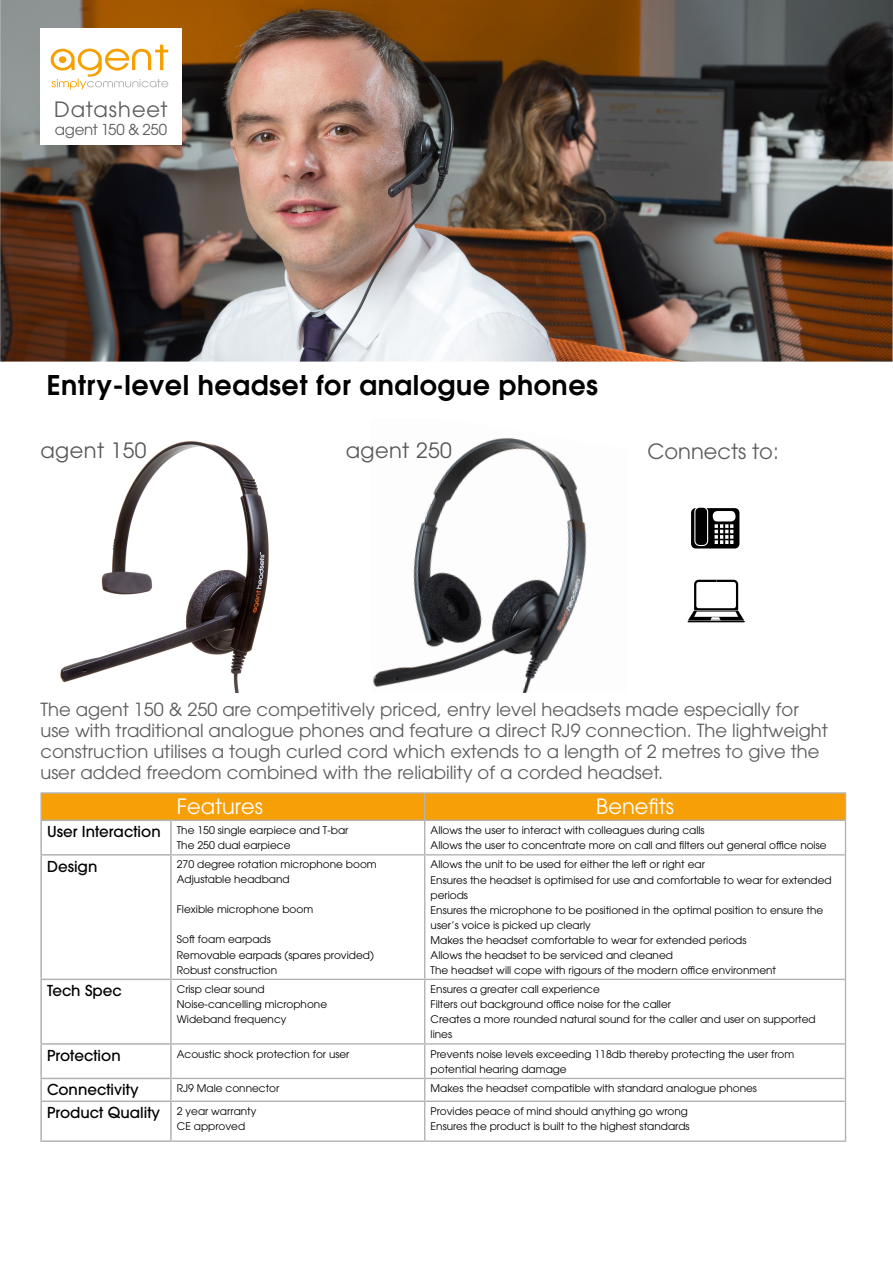
<style>
.page{position:relative;width:893px;height:1263px;background:#fff}
.page>*{position:absolute;margin:0;border:0;box-sizing:border-box;transform-origin:0 0}
.Precis{font:600 27px "ITC Avant Garde Pro";letter-spacing:.02em;color:#000}
.t1{font:21px "ITC Avant Garde Pro";color:#fff}
.t2{font:21px "ITC Avant Garde Pro";letter-spacing:.02em;color:#575756}
.t3{font:21px "ITC Avant Garde Pro";letter-spacing:.01em;color:#5e5b5b}
.t4{font:21px "ITC Avant Garde Pro";letter-spacing:.04em;color:#5e5b5b}
.t5{font:18px/21px "ITC Avant Garde Pro";color:#5e5b5b}
.t6{font:500 15px "ITC Avant Garde Pro";color:#000}
.t7{font:15px "ITC Avant Garde Pro";letter-spacing:-.015em;color:#5e5b5b}
.t8{font:11.7px "Myriad Pro";color:#f69f07;scale:.94 1}
.Feature_Text{font:10.5px/15px "ITC Avant Garde Pro";color:#000}
.Feature_Text_non-ind{font:10.5px "ITC Avant Garde Pro";color:#000}
</style>
<div class="page">
<img style="left:691px;top:507px;width:49px;height:42px">
<img style="left:687px;top:579px;width:58px;height:44px">
<img style="left:372px;top:437px;width:215px;height:256px">
<img style="left:60px;top:441px;width:209px;height:251px">
<img style="left:0;top:0;width:893px;height:362px">
<div style="left:425px;top:793px;width:420px;height:27px;background:#f69f07"></div>
<svg style="left:42px;top:821px;width:803px;height:257px"></svg>
<hr style="left:40px;top:794px;width:2px;height:25px;background:#b3b2b2">
<hr style="left:40px;top:792px;width:131px;height:2px;background:#b3b2b2">
<hr style="left:171px;top:792px;width:254px;height:2px;background:#b3b2b2">
<div style="left:41px;top:793px;width:384px;height:27px;background:#f69f07"></div>
<hr style="left:425px;top:792px;width:421px;height:2px;background:#b3b2b2">
<svg style="left:845px;top:794px;width:1px;height:26px"></svg>
<hr style="left:40px;top:821px;width:2px;height:33px;background:#b3b2b2">
<hr style="left:40px;top:855px;width:2px;height:124px;background:#b3b2b2">
<hr style="left:40px;top:980px;width:2px;height:63px;background:#b3b2b2">
<hr style="left:40px;top:1045px;width:2px;height:33px;background:#b3b2b2">
<hr style="left:40px;top:819px;width:132px;height:2px;background:#b3b2b2">
<hr style="left:40px;top:854px;width:132px;height:1px;background:#b3b2b2">
<hr style="left:40px;top:979px;width:132px;height:1px;background:#b3b2b2">
<hr style="left:40px;top:1043px;width:132px;height:2px;background:#b3b2b2">
<hr style="left:170px;top:821px;width:2px;height:33px;background:#b3b2b2">
<hr style="left:170px;top:855px;width:2px;height:124px;background:#b3b2b2">
<hr style="left:170px;top:980px;width:2px;height:63px;background:#b3b2b2">
<hr style="left:170px;top:1045px;width:2px;height:33px;background:#b3b2b2">
<hr style="left:172px;top:820px;width:253px;height:1px;background:#b3b2b2">
<hr style="left:172px;top:854px;width:253px;height:1px;background:#b3b2b2">
<hr style="left:172px;top:979px;width:253px;height:1px;background:#b3b2b2">
<hr style="left:172px;top:1043px;width:253px;height:1px;background:#b3b2b2">
<hr style="left:424px;top:821px;width:1px;height:33px;background:#b3b2b2">
<hr style="left:424px;top:855px;width:1px;height:124px;background:#b3b2b2">
<hr style="left:424px;top:980px;width:1px;height:63px;background:#b3b2b2">
<hr style="left:424px;top:1044px;width:1px;height:34px;background:#b3b2b2">
<hr style="left:425px;top:820px;width:420px;height:1px;background:#b3b2b2">
<hr style="left:845px;top:820px;width:1px;height:35px;background:#b3b2b2">
<hr style="left:845px;top:855px;width:1px;height:124px;background:#b3b2b2">
<hr style="left:845px;top:979px;width:1px;height:65px;background:#b3b2b2">
<hr style="left:845px;top:1044px;width:1px;height:34px;background:#b3b2b2">
<hr style="left:425px;top:854px;width:420px;height:1px;background:#b3b2b2">
<hr style="left:425px;top:979px;width:420px;height:1px;background:#b3b2b2">
<hr style="left:425px;top:1043px;width:420px;height:1px;background:#b3b2b2">
<hr style="left:40px;top:1079px;width:2px;height:21px;background:#b3b2b2">
<hr style="left:40px;top:1102px;width:2px;height:38px;background:#b3b2b2">
<hr style="left:40px;top:1078px;width:132px;height:1px;background:#b3b2b2">
<hr style="left:40px;top:1100px;width:132px;height:2px;background:#b3b2b2">
<hr style="left:40px;top:1140px;width:132px;height:2px;background:#b3b2b2">
<hr style="left:170px;top:1079px;width:2px;height:21px;background:#b3b2b2">
<hr style="left:170px;top:1102px;width:2px;height:38px;background:#b3b2b2">
<hr style="left:172px;top:1078px;width:253px;height:1px;background:#b3b2b2">
<hr style="left:172px;top:1100px;width:253px;height:2px;background:#b3b2b2">
<hr style="left:172px;top:1140px;width:253px;height:2px;background:#b3b2b2">
<svg style="left:424px;top:1079px;width:1px;height:21px"></svg>
<hr style="left:424px;top:1102px;width:1px;height:38px;background:#b3b2b2">
<hr style="left:425px;top:1078px;width:420px;height:1px;background:#b3b2b2">
<svg style="left:845px;top:1078px;width:1px;height:23px"></svg>
<hr style="left:845px;top:1101px;width:1px;height:39px;background:#b3b2b2">
<hr style="left:425px;top:1100px;width:420px;height:2px;background:#b3b2b2">
<hr style="left:425px;top:1140px;width:421px;height:2px;background:#b3b2b2">
<div style="left:40px;top:29px;width:141px;height:77px;background:#fff"></div>
<svg style="left:51px;top:45px;width:117px;height:44px"></svg>
<div style="left:59px;top:56px;width:7px;height:7px;background:#f6a003;border-radius:50%"></div>
<div style="left:40px;top:101px;width:141px;height:44px;background:#fff"></div>
<p class="t8" style="left:77px;top:76px;width:4px">l</p>
<p class="t4" style="left:54px;top:96px;width:115px">Datasheet</p>
<p class="t7" style="left:55px;top:120px;width:114px">agent 150 &amp; 250</p>
<p class="Precis" style="left:47px;top:367px;width:553px">Entry-level headset for analogue phones</p>
<p class="t2" style="left:40px;top:437px;width:108px">agent 150</p>
<p class="t2" style="left:346px;top:437px;width:108px">agent 250</p>
<h2 class="t3" style="left:647px;top:438px;width:133px">Connects to:</h2>
<p class="t5" style="left:40px;top:699px;width:789px">The agent 150 &amp; 250 are competitively priced, entry level headsets made especially for use with traditional analogue phones and feature a direct RJ9 connection. The lightweight construction utilises a tough curled cord which extends to a length of 2 metres to give the user added freedom combined with the reliability of a corded headset.</p>
<p class="t1" style="left:177px;top:794px;width:88px">Features</p>
<p class="t1" style="left:596px;top:794px;width:79px">Benefits</p>
<p class="t6" style="left:47px;top:822px;width:115px">User Interaction</p>
<p class="Feature_Text_non-ind" style="left:177px;top:823px;width:173px">The 150 single earpiece and T-bar</p>
<p class="Feature_Text_non-ind" style="left:177px;top:838px;width:115px">The 250 dual earpiece</p>
<p class="t6" style="left:47px;top:857px;width:52px">Design</p>
<p class="Feature_Text" style="left:177px;top:857px;width:201px">270 degree rotation microphone boom</p>
<p class="Feature_Text" style="left:177px;top:872px;width:114px">Adjustable headband</p>
<p class="Feature_Text" style="left:177px;top:902px;width:138px">Flexible microphone boom</p>
<p class="Feature_Text" style="left:177px;top:932px;width:96px">Soft foam earpads</p>
<p class="Feature_Text" style="left:177px;top:947px;width:199px">Removable earpads (spares provided)</p>
<p class="Feature_Text" style="left:177px;top:962px;width:102px">Robust construction</p>
<p class="t6" style="left:47px;top:981px;width:76px">Tech Spec</p>
<p class="Feature_Text" style="left:177px;top:981px;width:89px">Crisp clear sound</p>
<p class="Feature_Text" style="left:177px;top:996px;width:152px">Noise-cancelling microphone</p>
<p class="Feature_Text" style="left:177px;top:1011px;width:111px">Wideband frequency</p>
<p class="Feature_Text_non-ind" style="left:431px;top:823px;width:275px">Allows the user to interact with colleagues during calls</p>
<p class="Feature_Text_non-ind" style="left:431px;top:838px;width:397px">Allows the user to concentrate more on call and filters out general office noise</p>
<p class="Feature_Text" style="left:431px;top:857px;width:276px">Allows the unit to be used for either the left or right ear</p>
<p class="Feature_Text" style="left:431px;top:872px;width:403px">Ensures the headset is optimised for use and comfortable to wear for extended periods</p>
<p class="Feature_Text" style="left:431px;top:902px;width:394px">Ensures the microphone to be positioned in the optimal position to ensure the user’s voice is picked up clearly</p>
<p class="Feature_Text" style="left:431px;top:932px;width:317px">Makes the headset comfortable to wear for extended periods</p>
<p class="Feature_Text" style="left:431px;top:947px;width:244px">Allows the headset to be serviced and cleaned</p>
<p class="Feature_Text" style="left:431px;top:962px;width:347px">The headset will cope with rigours of the modern office environment</p>
<p class="Feature_Text" style="left:431px;top:981px;width:171px">Ensures a greater call experience</p>
<p class="Feature_Text" style="left:431px;top:996px;width:242px">Filters out background office noise for the caller</p>
<p class="Feature_Text" style="left:431px;top:1011px;width:387px">Creates a more rounded natural sound for the caller and user on supported lines</p>
<p class="t6" style="left:47px;top:1046px;width:75px">Protection</p>
<p class="Feature_Text" style="left:177px;top:1046px;width:174px">Acoustic shock protection for user</p>
<p class="Feature_Text" style="left:431px;top:1046px;width:365px">Prevents noise levels exceeding 118db thereby protecting the user from potential hearing damage</p>
<p class="t6" style="left:47px;top:1080px;width:93px">Connectivity</p>
<p class="Feature_Text" style="left:177px;top:1080px;width:104px">RJ9 Male connector</p>
<p class="Feature_Text" style="left:431px;top:1080px;width:328px">Makes the headset compatible with standard analogue phones</p>
<p class="t6" style="left:47px;top:1103px;width:115px">Product Quality</p>
<p class="Feature_Text" style="left:177px;top:1103px;width:81px">2 year warranty</p>
<p class="Feature_Text" style="left:177px;top:1118px;width:70px">CE approved</p>
<p class="Feature_Text" style="left:431px;top:1103px;width:259px">Provides peace of mind should anything go wrong</p>
<p class="Feature_Text" style="left:431px;top:1118px;width:260px">Ensures the product is built to the highest standards</p>
</div>
